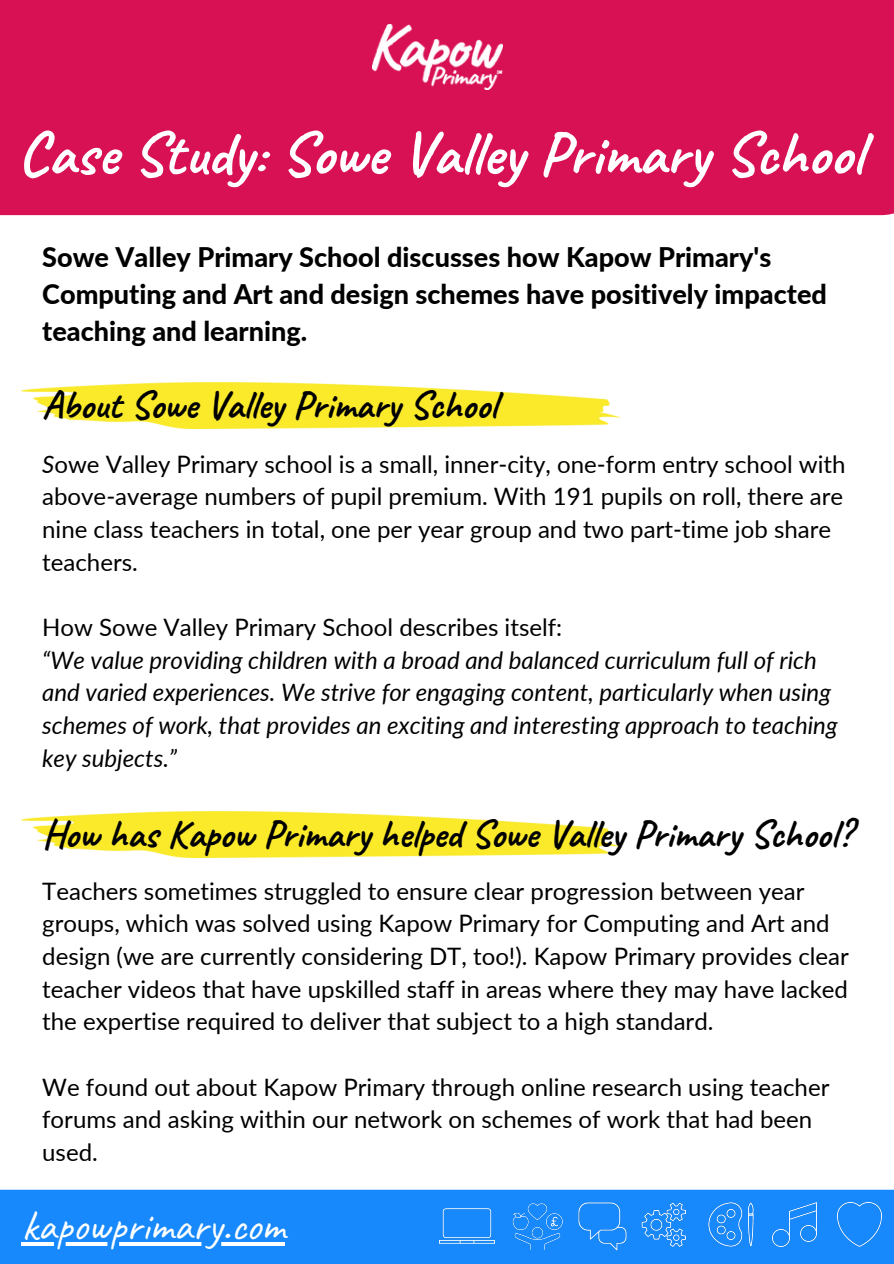
<style>
.page{position:relative;width:894px;height:1264px;background:#fff}
.page>*{position:absolute;margin:0;border:0;box-sizing:border-box;transform-origin:0 0}
.t1{font:700 62.1px "Caveat";color:#fff}
.t2{font:42.9px "Caveat";color:#fff}
.t3{font:700 39px "Caveat";color:#000}
.t4{font:800 27px/37.2px "Lato";color:#000}
.t5{font:24px/32.7px "Lato";color:#000}
.t6{font:italic 24px/32.7px "Lato";color:#000}
.s1{font-style:italic}
</style>
<div class="page">
<div style="left:0;top:0;width:893px;height:215px;background:#d81155"></div>
<img style="left:372px;top:25px;width:130px;height:64px">
<img style="left:22px;top:382px;width:598px;height:47px">
<img style="left:22px;top:811px;width:598px;height:46px">
<div style="left:0;top:1189px;width:893px;height:74px;background:#1789fc"></div>
<img style="left:837px;top:1202px;width:44px;height:45px">
<img style="left:708px;top:1202px;width:45px;height:45px">
<img style="left:512px;top:1203px;width:50px;height:47px">
<img style="left:641px;top:1202px;width:45px;height:45px">
<img style="left:578px;top:1202px;width:49px;height:49px">
<img style="left:772px;top:1202px;width:45px;height:45px">
<img style="left:439px;top:1208px;width:55px;height:36px">
<hr style="left:22px;top:1242px;width:263px;height:3px;background:#fff">
<p class="t1" style="left:17px;top:114px;width:847px">Case Study: Sowe Valley Primary School</p>
<p class="t4" style="left:42px;top:238px;width:786px">Sowe Valley Primary School discusses how Kapow Primary's<br>Computing and Art and design schemes have positively impacted teaching and learning.</p>
<p class="t3" style="left:42px;top:380px;width:456px">About Sowe Valley Primary School</p>
<p class="t5" style="left:42px;top:447px;width:804px"><span class="s1">S</span>owe Valley Primary school is a small, inner-city, one-form entry school with above-average numbers of pupil premium. With 191 pupils on roll, there are nine class teachers in total, one per year group and two part-time job share teachers.</p>
<p class="t5" style="left:42px;top:610px;width:521px">How Sowe Valley Primary School describes itself:</p>
<p class="t6" style="left:42px;top:643px;width:796px">“We value providing children with a broad and balanced curriculum full of rich and varied experiences. We strive for engaging content, particularly when using schemes of work, that provides an exciting and interesting approach to teaching key subjects.”</p>
<p class="t3" style="left:42px;top:809px;width:811px">How has Kapow Primary helped Sowe Valley Primary School?</p>
<p class="t5" style="left:42px;top:873px;width:807px">Teachers sometimes struggled to ensure clear progression between year groups, which was solved using Kapow Primary for Computing and Art and design (we are currently considering DT, too!). Kapow Primary provides clear teacher videos that have upskilled staff in areas where they may have lacked the expertise required to deliver that subject to a high standard.</p>
<p class="t5" style="left:42px;top:1069px;width:788px">We found out about Kapow Primary through online research using teacher forums and asking within our network on schemes of work that had been used.</p>
<p class="t2" style="left:22px;top:1198px;width:264px">kapowprimary.com</p>
</div>
